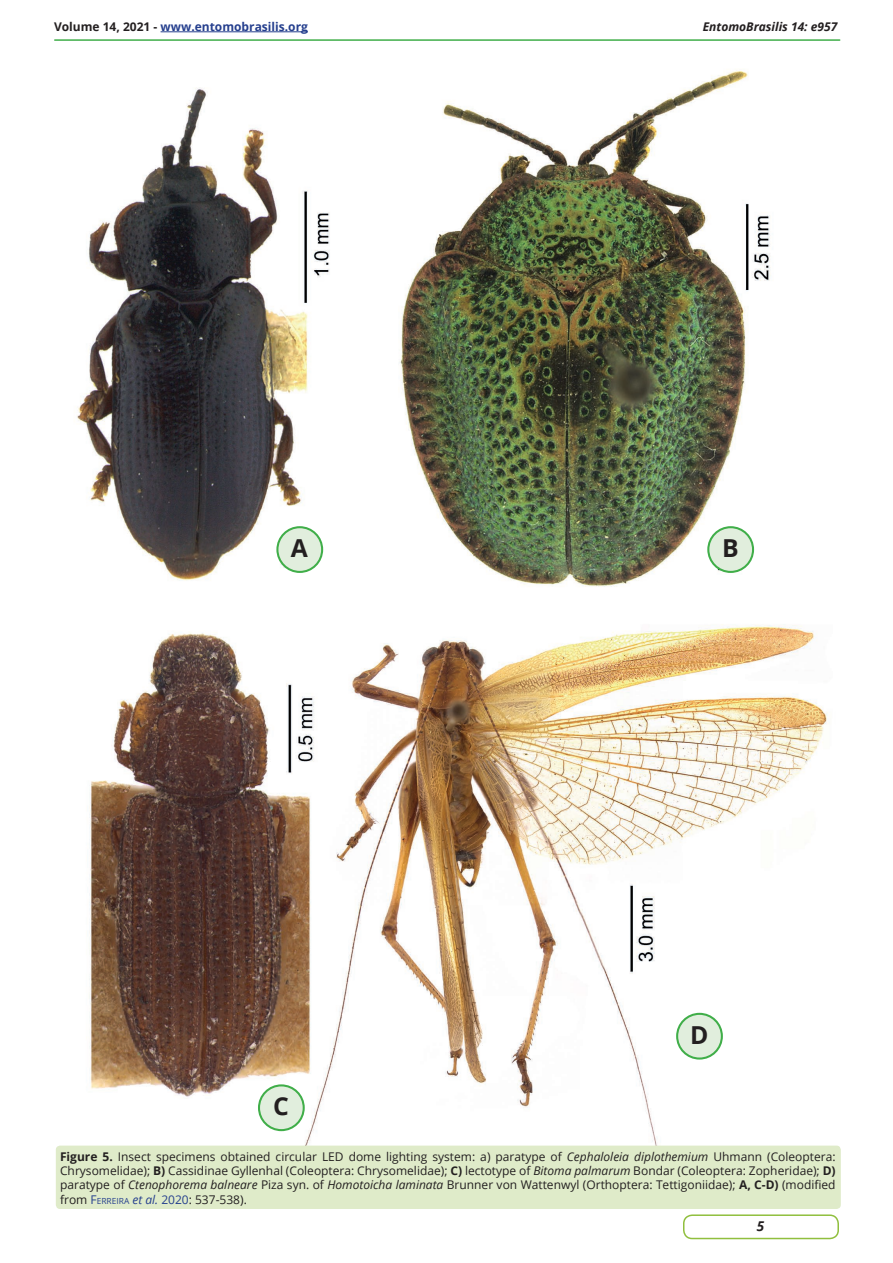
<style>
.page{position:relative;width:893px;height:1263px;background:#fff}
.page>*{position:absolute;margin:0;border:0;box-sizing:border-box;transform-origin:0 0}
.t1{font:700 24.75px "Open Sans";color:#231f20}
.t2{font:italic 700 13.5px "Open Sans";color:#231f20}
.Legenda{font:12px/14.4px "Open Sans";color:#231f20;text-align:justify}
.t3{font:700 12px "Open Sans";color:#253f8e}
.t4{font:italic 700 12px "Open Sans";color:#231f20}
.s1{color:#231f20}
.s2{font-weight:700}
.s3{font-style:italic}
.s4{color:#253f8e}
.s5{font-size:8.4px;color:#253f8e}
.s6{font-style:italic;color:#253f8e}
</style>
<div class="page">
<div style="left:683px;top:1214px;width:156px;height:25px;border:2px solid #90bf3e;border-radius:9px"></div>
<hr style="left:161px;top:32px;width:147px;height:1px;background:#253f8e">
<hr style="left:55px;top:39px;width:785px;height:2px;background:#40ae49">
<img style="left:77px;top:71px;width:752px;height:1074px">
<svg style="left:277px;top:527px;width:45px;height:45px"></svg>
<div style="left:276px;top:526px;width:47px;height:47px;border:2px solid #40ae49;border-radius:50%"></div>
<div style="left:287px;top:536px;width:26px;height:27px;background:#e1eedd;border-radius:6px"></div>
<svg style="left:708px;top:527px;width:45px;height:45px"></svg>
<div style="left:707px;top:526px;width:47px;height:47px;border:2px solid #40ae49;border-radius:50%"></div>
<div style="left:718px;top:536px;width:26px;height:27px;background:#e1eedd;border-radius:6px"></div>
<svg style="left:259px;top:1085px;width:45px;height:45px"></svg>
<div style="left:258px;top:1084px;width:47px;height:47px;border:2px solid #40ae49;border-radius:50%"></div>
<div style="left:268px;top:1095px;width:26px;height:26px;background:#e1eedd;border-radius:6px"></div>
<div style="left:677px;top:1014px;width:45px;height:44px;background:#e1eedd;border-radius:50%"></div>
<div style="left:676px;top:1013px;width:47px;height:46px;border:2px solid #40ae49;border-radius:50%"></div>
<div style="left:56px;top:1145px;width:785px;height:64px;background:#dfebc9;border-radius:4px"></div>
<p class="t3" style="left:54px;top:18px;width:255px"><span class="s1">Volume 14, 2021 -</span> www.entomobrasilis.org</p>
<p class="t4" style="left:703px;top:18px;width:136px">EntomoBrasilis 14: e957</p>
<p class="t1" style="left:291px;top:530px;width:19px">A</p>
<p class="t1" style="left:722px;top:530px;width:18px">B</p>
<p class="t1" style="left:273px;top:1089px;width:17px">C</p>
<p class="t1" style="left:690px;top:1017px;width:20px">D</p>
<p class="Legenda" style="left:60px;top:1149px;width:777px"><span class="s2">Figure 5.</span> Insect specimens obtained circular LED dome lighting system: a) paratype of <span class="s3">Cephaloleia diplothemium</span> Uhmann (Coleoptera:<br>Chrysomelidae); <span class="s2">B)</span> Cassidinae Gyllenhal (Coleoptera: Chrysomelidae); <span class="s2">C)</span> lectotype of <span class="s3">Bitoma palmarum</span> Bondar (Coleoptera: Zopheridae); <span class="s2">D) </span>paratype of <span class="s3">Ctenophorema balneare</span> Piza syn. of <span class="s3">Homotoicha laminata</span> Brunner von Wattenwyl (Orthoptera: Tettigoniidae); <span class="s2">A, C-D)</span> (modified from <span class="s4">F</span><span class="s5">ERREIRA</span> <span class="s6">et al.</span> <span class="s4">2020</span>: 537-538).</p>
<p class="t2" style="left:757px;top:1216px;width:9px">5</p>
</div>
